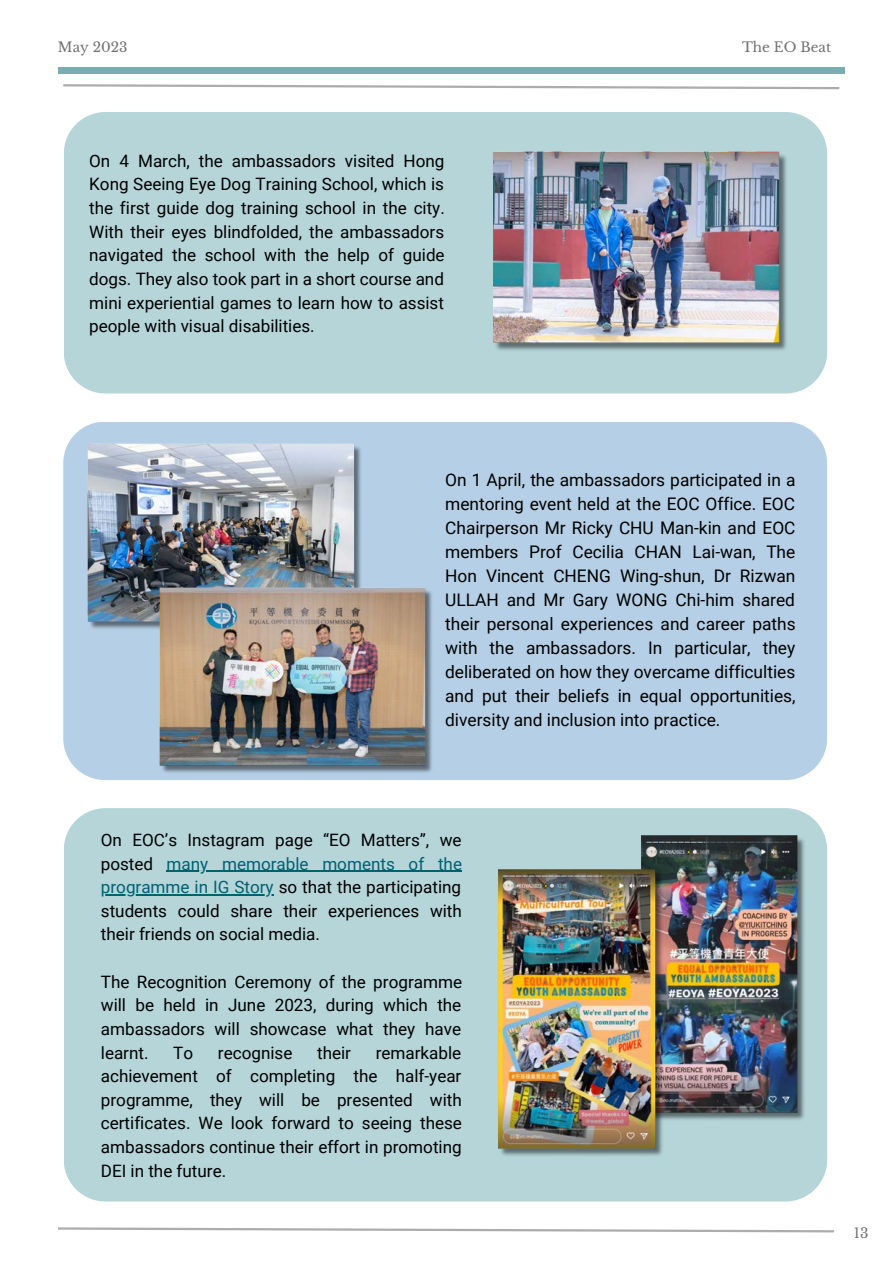
<style>
.page{position:relative;width:893px;height:1264px;background:#fff}
.page>*{position:absolute;margin:0;border:0;box-sizing:border-box;transform-origin:0 0}
.t1{font:17.4px/24px "Roboto";color:#000;text-align:justify}
.t2{font:17.1px/23.5px "Roboto";color:#000;text-align:justify}
.t3{font:13.65px "Libre Baskerville";color:#707070}
.t4{font:13.5px "Libre Baskerville";color:#707070}
.s1{color:#006172}
</style>
<div class="page">
<div style="left:58px;top:67px;width:786px;height:6px;background:#7aadb1"></div>
<svg style="left:63px;top:84px;width:777px;height:6px"></svg>
<svg style="left:58px;top:1227px;width:776px;height:6px"></svg>
<div style="left:64px;top:112px;width:763px;height:281px;background:#b5d5d9"></div>
<img style="left:489px;top:152px;width:303px;height:201px">
<div style="left:63px;top:422px;width:763px;height:358px;background:#b5d0e6"></div>
<img style="left:84px;top:443px;width:282px;height:189px">
<img style="left:157px;top:587px;width:281px;height:188px">
<div style="left:64px;top:808px;width:763px;height:393px;background:#b5d5d9"></div>
<img style="left:640px;top:830px;width:167px;height:297px">
<img style="left:498px;top:864px;width:167px;height:299px">
<hr style="left:166px;top:870px;width:296px;height:1px;background:#006172">
<hr style="left:101px;top:894px;width:173px;height:1px;background:#006172">
<p class="t4" style="left:58px;top:39px;width:71px">May 2023</p>
<p class="t4" style="left:742px;top:39px;width:91px">The EO Beat</p>
<p class="t2" style="left:89px;top:149px;width:357px">On 4 March, the ambassadors visited Hong Kong Seeing Eye Dog Training School, which is the first guide dog training school in the city.<br>With their eyes blindfolded, the ambassadors navigated the school with the help of guide dogs. They also took part in a short course and mini experiential games to learn how to assist people with visual disabilities.</p>
<p class="t1" style="left:445px;top:468px;width:352px">On 1 April, the ambassadors participated in a mentoring event held at the EOC Office. EOC Chairperson Mr Ricky CHU Man-kin and EOC members Prof Cecilia CHAN Lai-wan, The Hon Vincent CHENG Wing-shun, Dr Rizwan ULLAH and Mr Gary WONG Chi-him shared their personal experiences and career paths with the ambassadors. In particular, they deliberated on how they overcame difficulties and put their beliefs in equal opportunities, diversity and inclusion into practice.</p>
<p class="t2" style="left:101px;top:828px;width:362px">On EOC’s Instagram page “EO Matters”, we posted <span class="s1">many memorable moments of the programme in IG Story</span> so that the participating students could share their experiences with their friends on social media.</p>
<p class="t2" style="left:101px;top:970px;width:362px">The Recognition Ceremony of the programme will be held in June 2023, during which the ambassadors will showcase what they have learnt.</p>
<p class="t2" style="left:101px;top:1040px;width:362px;text-indent:275px">remarkable achievement of completing the half-year programme, they will be presented with certificates. We look forward to seeing these ambassadors continue their effort in promoting DEI in the future.</p>
<p class="t2" style="left:173px;top:1040px;width:21px">To</p>
<p class="t2" style="left:218px;top:1040px;width:76px">recognise</p>
<p class="t2" style="left:317px;top:1040px;width:35px">their</p>
<p class="t3" style="left:853px;top:1225px;width:16px">13</p>
</div>
